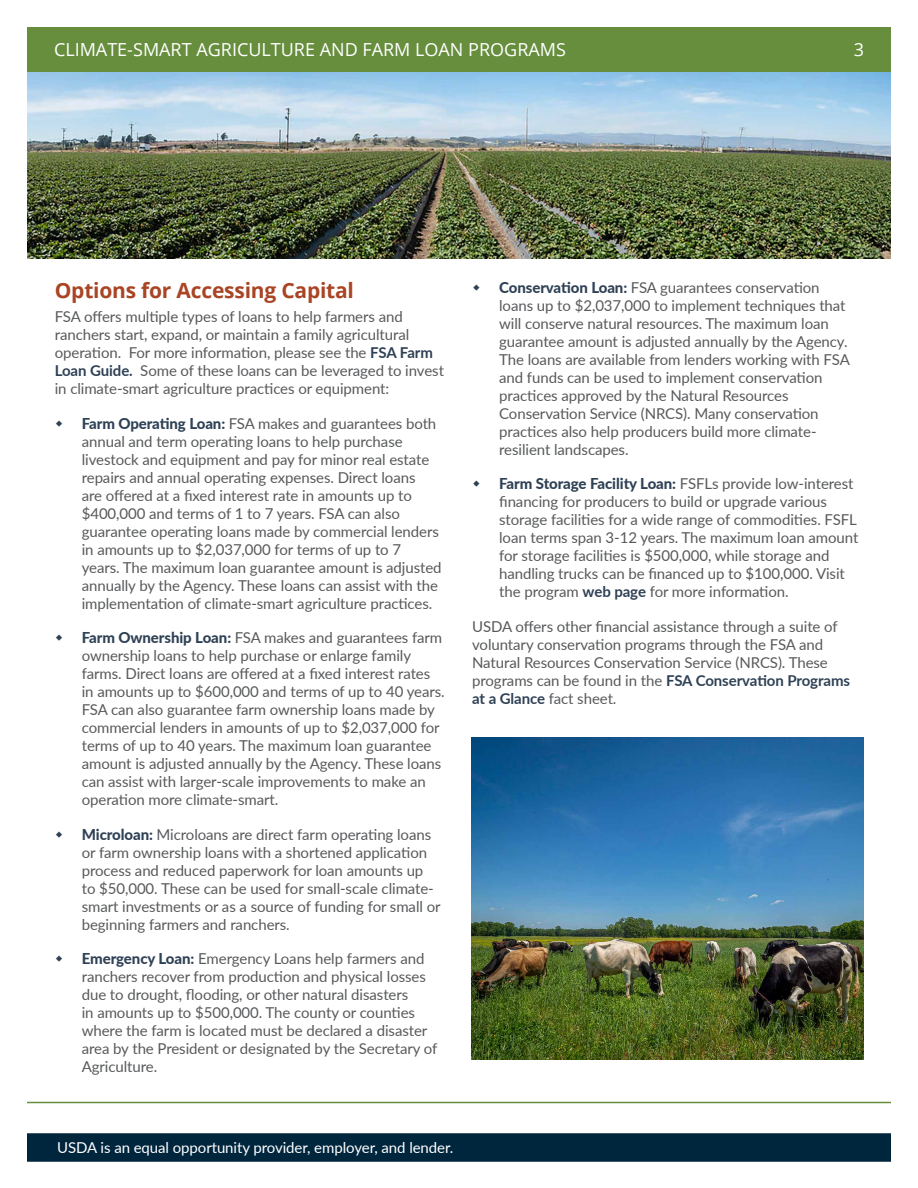
<style>
.page{position:relative;width:918px;height:1188px;background:#fff}
.page>*{position:absolute;margin:0;border:0;box-sizing:border-box;transform-origin:0 0}
.t1{font:700 21px "Open Sans";letter-spacing:-.01em;color:#a94424}
.t2{font:18px "Open Sans";color:#fff}
.t3{font:15px/18px "Lato";letter-spacing:-.005em;color:#58595b}
.t4{font:15px "Lato";letter-spacing:-.005em;color:#fff}
.s1{font-weight:700;color:#2f4155}
.s2{font-weight:800;color:#2f4155}
</style>
<div class="page">
<hr style="left:27px;top:1102px;width:864px;height:1px;background:#668e3d">
<div style="left:27px;top:1133px;width:864px;height:29px;background:#00263e;border:2px solid #00263e"></div>
<div style="left:27px;top:27px;width:864px;height:44px;background:#668e3d"></div>
<img style="left:27px;top:72px;width:864px;height:186px">
<img style="left:472px;top:738px;width:391px;height:321px">
<p class="t2" style="left:54px;top:37px;width:513px">CLIMATE-SMART AGRICULTURE AND FARM LOAN PROGRAMS</p>
<p class="t2" style="left:854px;top:37px;width:12px">3</p>
<h1 class="t1" style="left:55px;top:276px;width:301px">Options for Accessing Capital</h1>
<p class="t3" style="left:55px;top:307px;width:391px">FSA offers multiple types of loans to help farmers and ranchers start, expand, or maintain a family agricultural operation. For more information, please see the <span class="s1">FSA Farm Loan Guide.</span> Some of these loans can be leveraged to invest in climate-smart agriculture practices or equipment:</p>
<p class="t3" style="left:82px;top:413px;width:361px"><span class="s2">Farm Operating Loan:</span> FSA makes and guarantees both annual and term operating loans to help purchase livestock and equipment and pay for minor real estate repairs and annual operating expenses. Direct loans<br>are offered at a fixed interest rate in amounts up to $400,000 and terms of 1 to 7 years. FSA can also guarantee operating loans made by commercial lenders in amounts up to $2,037,000 for terms of up to 7 years. The maximum loan guarantee amount is adjusted annually by the Agency. These loans can assist with the implementation of climate-smart agriculture practices.</p>
<p class="t3" style="left:82px;top:628px;width:364px"><span class="s2">Farm Ownership Loan:</span> FSA makes and guarantees farm ownership loans to help purchase or enlarge family farms. Direct loans are offered at a fixed interest rates in amounts up to $600,000 and terms of up to 40 years.<br>FSA can also guarantee farm ownership loans made by commercial lenders in amounts of up to $2,037,000 for terms of up to 40 years. The maximum loan guarantee amount is adjusted annually by the Agency. These loans can assist with larger-scale improvements to make an operation more climate-smart.</p>
<p class="t3" style="left:82px;top:824px;width:360px"><span class="s2">Microloan:</span> Microloans are direct farm operating loans or farm ownership loans with a shortened application process and reduced paperwork for loan amounts up to $50,000. These can be used for small-scale climate&shy;smart investments or as a source of funding for small or beginning farmers and ranchers.</p>
<p class="t3" style="left:82px;top:949px;width:357px"><span class="s2">Emergency Loan:</span> Emergency Loans help farmers and ranchers recover from production and physical losses due to drought, flooding, or other natural disasters<br>in amounts up to $500,000. The county or counties where the farm is located must be declared a disaster area by the President or designated by the Secretary of Agriculture.</p>
<p class="t3" style="left:499px;top:278px;width:352px"><span class="s2">Conservation Loan:</span> FSA guarantees conservation loans up to $2,037,000 to implement techniques that will conserve natural resources. The maximum loan guarantee amount is adjusted annually by the Agency.<br>The loans are available from lenders working with FSA and funds can be used to implement conservation practices approved by the Natural Resources Conservation Service (NRCS). Many conservation practices also help producers build more climate&shy;resilient landscapes.</p>
<p class="t3" style="left:499px;top:474px;width:361px"><span class="s2">Farm Storage Facility Loan:</span> FSFLs provide low-interest financing for producers to build or upgrade various storage facilities for a wide range of commodities. FSFL loan terms span 3-12 years. The maximum loan amount for storage facilities is $500,000, while storage and handling trucks can be financed up to $100,000. Visit the program <span class="s1">web page</span> for more information.</p>
<p class="t3" style="left:472px;top:617px;width:380px">USDA offers other financial assistance through a suite of voluntary conservation programs through the FSA and Natural Resources Conservation Service (NRCS). These programs can be found in the <span class="s1">FSA Conservation Programs at a Glance</span> fact sheet.</p>
<p class="t4" style="left:57px;top:1136px;width:398px">USDA is an equal opportunity provider, employer, and lender.</p>
</div>
